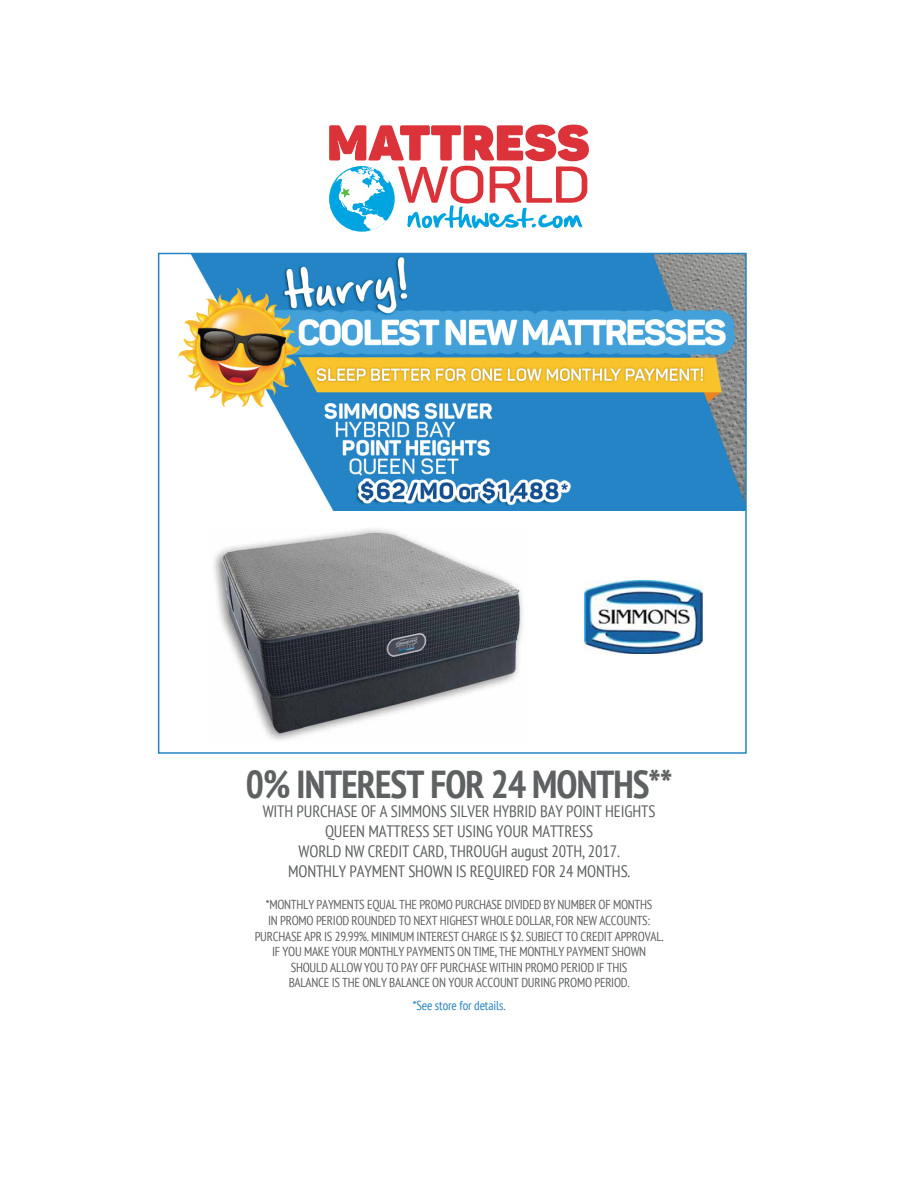
<style>
.page{position:relative;width:918px;height:1188px;background:#fff}
.page>*{position:absolute;margin:0;border:0;box-sizing:border-box;transform-origin:0 0}
.t1{font:700 condensed 38.85px "PT Sans";letter-spacing:-.025em;color:#5e6162}
.t2{font:condensed 16.5px/19.8px "PT Sans";letter-spacing:-.01em;color:#5e6162;text-align:center}
.t3{font:condensed 12.9px/15.6px "PT Sans";letter-spacing:-.02em;color:#5e6162;text-align:center}
.t4{font:condensed 12.9px "PT Sans";letter-spacing:-.01em;color:#2484c4}
</style>
<div class="page">
<svg style="left:329px;top:125px;width:260px;height:106px"></svg>
<img style="left:178px;top:256px;width:566px;height:254px">
<img style="left:213px;top:529px;width:310px;height:212px">
<img style="left:585px;top:580px;width:117px;height:74px">
<div style="left:158px;top:253px;width:589px;height:501px;border:2px solid #2484c4"></div>
<h1 class="t1" style="left:246px;top:758px;width:428px">0% INTEREST FOR 24 MONTHS**</h1>
<p class="t2" style="left:263px;top:801px;width:394px">WITH PURCHASE OF A SIMMONS SILVER HYBRID BAY POINT HEIGHTS QUEEN MATTRESS SET USING YOUR MATTRESS<br>WORLD NW CREDIT CARD, THROUGH august 20TH, 2017.<br>MONTHLY PAYMENT SHOWN IS REQUIRED FOR 24 MONTHS.</p>
<p class="t3" style="left:255px;top:897px;width:410px">*MONTHLY PAYMENTS EQUAL THE PROMO PURCHASE DIVIDED BY NUMBER OF MONTHS<br>IN PROMO PERIOD ROUNDED TO NEXT HIGHEST WHOLE DOLLAR, FOR NEW ACCOUNTS:<br>PURCHASE APR IS 29.99%. MINIMUM INTEREST CHARGE IS $2. SUBJECT TO CREDIT APPROVAL.<br>IF YOU MAKE YOUR MONTHLY PAYMENTS ON TIME, THE MONTHLY PAYMENT SHOWN SHOULD ALLOW YOU TO PAY OFF PURCHASE WITHIN PROMO PERIOD IF THIS<br>BALANCE IS THE ONLY BALANCE ON YOUR ACCOUNT DURING PROMO PERIOD.</p>
<p class="t4" style="left:413px;top:997px;width:94px">*See store for details.</p>
</div>
